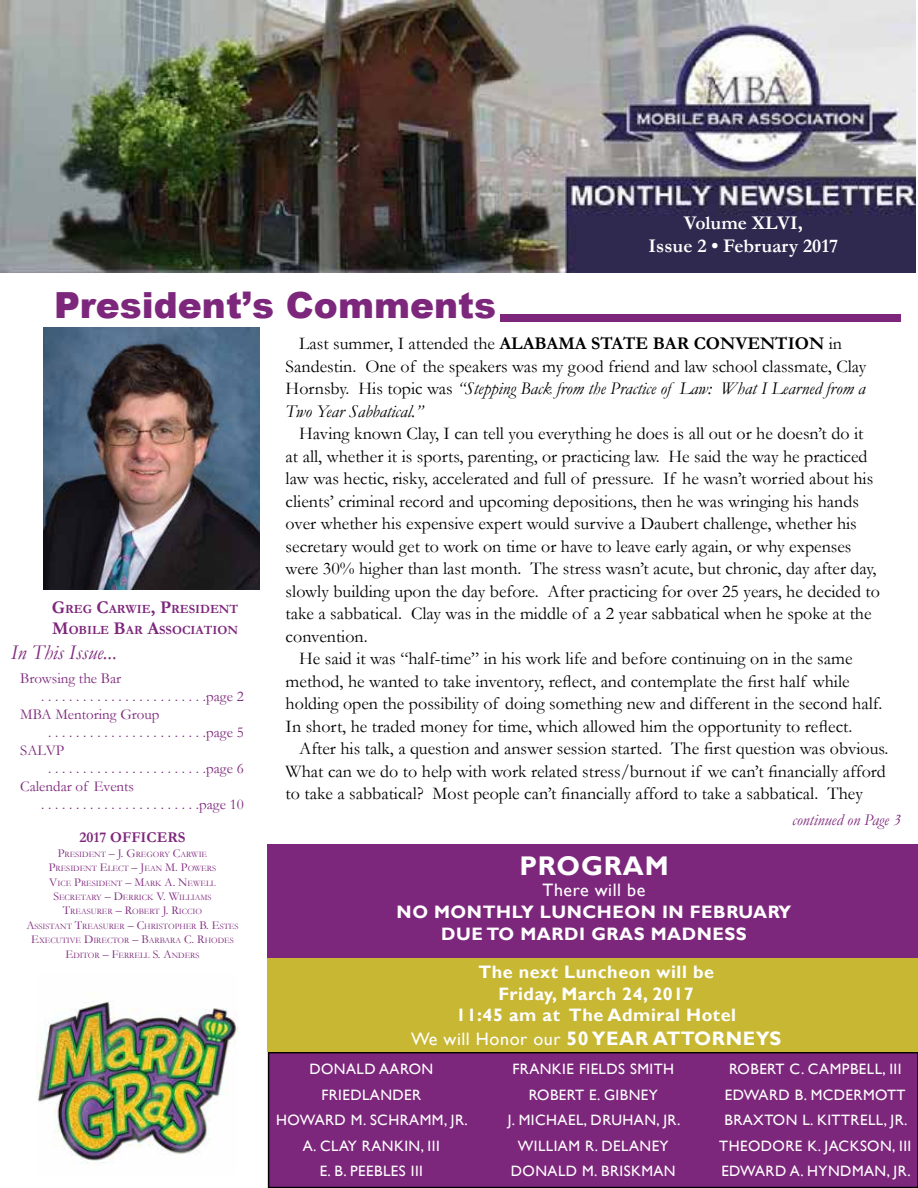
<style>
.page{position:relative;width:918px;height:1188px;background:#fff}
.page>*{position:absolute;margin:0;border:0;box-sizing:border-box;transform-origin:0 0}
.t1{font:900 36px "Arial";color:#7d277c}
.t2{font:700 27px "Gill Sans";letter-spacing:.03em;color:#fff}
.t3{font:italic 21px "Garamond";color:#7d277c}
.t4{font:700 19.5px/23.4px "Garamond";color:#fff;text-align:center}
.t5{font:700 19.5px "Gill Sans";letter-spacing:.03em;color:#fff}
.t6{font:18px/22.5px "Garamond";color:#000}
.t7{font:700 18px/21.6px "Gill Sans";letter-spacing:.03em;color:#fff;text-align:center}
.t8{font:18px "Gill Sans";letter-spacing:.03em;color:#fff}
.t9{font:italic 16.5px "Garamond";color:#7d277c}
.t10{font:15px/25.5px "Gill Sans";letter-spacing:.03em;color:#fff;text-align:center}
.t11{font:15px "Garamond";color:#7d277c}
.t12{font:700 15px "Garamond";color:#7d277c}
.t13{font:700 12.6px/21px "Garamond";color:#7d277c}
.t14{font:8.4px/14.4px "Garamond";color:#7d277c;text-align:center}
.s1{font-size:18px}
.s2{font-weight:700}
.s3{font-style:italic}
.s4{font-size:12px}
.s5{font-weight:400;font-size:18px}
</style>
<div class="page">
<div style="left:269px;top:1053px;width:649px;height:135px;background:#7d277c"></div>
<div style="left:268px;top:1052px;width:650px;height:136px;border:2px solid #000"></div>
<img style="left:0;top:0;width:916px;height:272px">
<img style="left:43px;top:327px;width:216px;height:263px">
<div style="left:501px;top:315px;width:400px;height:7px;background:#7d277c"></div>
<div style="left:268px;top:845px;width:650px;height:116px;background:#7d277c"></div>
<div style="left:268px;top:958px;width:650px;height:94px;background:#c7b733"></div>
<img style="left:37px;top:1001px;width:200px;height:163px">
<h1 class="t1" style="left:54px;top:279px;width:444px">President’s Comments</h1>
<p class="t4" style="left:649px;top:211px;width:191px">Volume XLVI,<br>Issue 2 • February 2017</p>
<p class="t13" style="left:52px;top:599px;width:188px"><span class="s1">G</span>REG <span class="s1">C</span>ARWIE<span class="s1">, P</span>RESIDENT<br><span class="s1">M</span>OBILE <span class="s1">B</span>AR <span class="s1">A</span>SSOCIATION</p>
<p class="t3" style="left:11px;top:638px;width:108px">In This Issue...</p>
<p class="t11" style="left:20px;top:668px;width:103px">Browsing the Bar</p>
<p class="t11" style="left:41px;top:686px;width:204px">. . . . . . . . . . . . . . . . . . . . . . . .page 2</p>
<p class="t11" style="left:20px;top:704px;width:141px">MBA Mentoring Group</p>
<p class="t11" style="left:48px;top:722px;width:197px">. . . . . . . . . . . . . . . . . . . . . . .page 5</p>
<p class="t11" style="left:20px;top:740px;width:46px">SALVP</p>
<p class="t11" style="left:48px;top:758px;width:197px">. . . . . . . . . . . . . . . . . . . . . . .page 6</p>
<p class="t11" style="left:20px;top:776px;width:115px">Calendar of Events</p>
<p class="t11" style="left:41px;top:794px;width:204px">. . . . . . . . . . . . . . . . . . . . . . .page 10</p>
<p class="t6" style="left:286px;top:332px;width:582px;text-indent:14px">Last summer, I attended the <span class="s2">ALABAMA STATE BAR CONVENTION</span> in Sandestin. One of the speakers was my good friend and law school classmate, Clay Hornsby. His topic was <span class="s3">“Stepping Back from the Practice of Law: What I Learned from a Two Year Sabbatical.”</span></p>
<p class="t6" style="left:299px;top:422px;width:566px">Having known Clay, I can tell you everything he does is all out or he doesn’t do it</p>
<p class="t6" style="left:286px;top:444px;width:583px">at all, whether it is sports, parenting, or practicing law. He said the way he practiced</p>
<p class="t6" style="left:286px;top:467px;width:589px">law was hectic, risky, accelerated and full of pressure. If he wasn’t worried about his</p>
<p class="t6" style="left:286px;top:489px;width:575px">clients’ criminal record and upcoming depositions, then he was wringing his hands</p>
<p class="t6" style="left:286px;top:512px;width:573px">over whether his expensive expert would survive a Daubert challenge, whether his</p>
<p class="t6" style="left:286px;top:534px;width:567px">secretary would get to work on time or have to leave early again, or why expenses</p>
<p class="t6" style="left:286px;top:557px;width:592px">were 30% higher than last month. The stress wasn’t acute, but chronic, day after day,</p>
<p class="t6" style="left:286px;top:579px;width:596px">slowly building upon the day before. After practicing for over 25 years, he decided to</p>
<p class="t6" style="left:286px;top:602px;width:587px">take a sabbatical. Clay was in the middle of a 2 year sabbatical when he spoke at the</p>
<p class="t6" style="left:286px;top:624px;width:84px">convention.</p>
<p class="t6" style="left:299px;top:647px;width:555px">He said it was “half-time” in his work life and before continuing on in the same</p>
<p class="t6" style="left:286px;top:669px;width:566px">method, he wanted to take inventory, reflect, and contemplate the first half while</p>
<p class="t6" style="left:286px;top:692px;width:598px">holding open the possibility of doing something new and different in the second half.</p>
<p class="t6" style="left:286px;top:714px;width:568px">In short, he traded money for time, which allowed him the opportunity to reflect.</p>
<p class="t6" style="left:299px;top:737px;width:591px">After his talk, a question and answer session started. The first question was obvious.</p>
<p class="t6" style="left:286px;top:759px;width:602px">What can we do to help with work related stress/burnout if we can’t financially afford</p>
<p class="t6" style="left:286px;top:782px;width:579px">to take a sabbatical? Most people can’t financially afford to take a sabbatical. They</p>
<p class="t9" style="left:792px;top:809px;width:110px">continued on Page 3</p>
<p class="t12" style="left:79px;top:827px;width:107px">2017 OFFICERS</p>
<p class="t14" style="left:26px;top:847px;width:214px"><span class="s4">P</span>RESIDENT <span class="s4">– J. G</span>REGORY <span class="s4">C</span>ARWIE<br><span class="s4">P</span>RESIDENT <span class="s4">E</span>LECT <span class="s4">– J</span>EAN <span class="s4">M. P</span>OWERS<br><span class="s4">V</span>ICE <span class="s4">P</span>RESIDENT <span class="s4">– M</span>ARK <span class="s4">A. N</span>EWELL<br><span class="s4">S</span>ECRETARY <span class="s4">– D</span>ERRICK <span class="s4">V. W</span>ILLIAMS<br><span class="s4">T</span>REASURER <span class="s4">– R</span>OBERT <span class="s4">J. R</span>ICCIO<br><span class="s4">A</span>SSISTANT <span class="s4">T</span>REASURER <span class="s4">– C</span>HRISTOPHER <span class="s4">B. E</span>STES<br><span class="s4">E</span>XECUTIVE <span class="s4">D</span>IRECTOR <span class="s4">– B</span>ARBARA <span class="s4">C. R</span>HODES<br><span class="s4">E</span>DITOR <span class="s4">– F</span>ERRELL <span class="s4">S. A</span>NDERS</p>
<h2 class="t2" style="left:519px;top:849px;width:151px">PROGRAM</h2>
<p class="t8" style="left:543px;top:880px;width:104px">There will be</p>
<p class="t7" style="left:397px;top:902px;width:396px">NO MONTHLY LUNCHEON IN FEBRUARY<br>DUE TO MARDI GRAS MADNESS</p>
<p class="t7" style="left:456px;top:962px;width:281px">The next Luncheon will be<br>Friday, March 24, 2017<br>11:45 am at The Admiral Hotel</p>
<p class="t5" style="left:411px;top:1026px;width:372px"><span class="s5">We will Honor our</span> 50 YEAR ATTORNEYS</p>
<p class="t10" style="left:276px;top:1057px;width:193px">DONALD AARON<br>FRIEDLANDER<br>HOWARD M. SCHRAMM, JR.<br>A. CLAY RANKIN, III<br>E. B. PEEBLES III</p>
<p class="t10" style="left:508px;top:1057px;width:174px">FRANKIE FIELDS SMITH<br>ROBERT E. GIBNEY<br>J. MICHAEL, DRUHAN, JR.<br>WILLIAM R. DELANEY<br>DONALD M. BRISKMAN</p>
<p class="t10" style="left:719px;top:1057px;width:194px">ROBERT C. CAMPBELL, III<br>EDWARD B. MCDERMOTT<br>BRAXTON L. KITTRELL, JR.<br>THEODORE K. JACKSON, III<br>EDWARD A. HYNDMAN, JR.</p>
</div>
